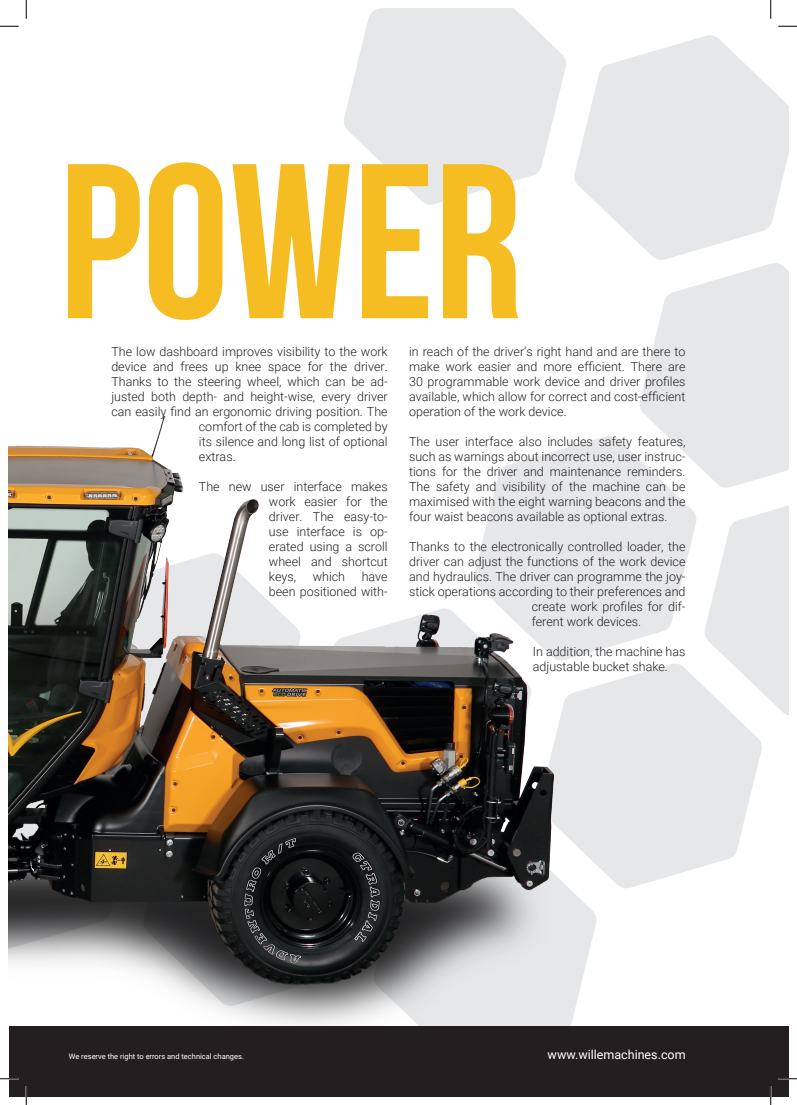
<style>
.page{position:relative;width:797px;height:1105px;background:#fff}
.page>*{position:absolute;margin:0;border:0;box-sizing:border-box;transform-origin:0 0}
.t1{font:220px "Bebas Neue";color:#f5bd21}
.t2{font:300 12.5px/15px "Roboto";color:#231f20;text-align:justify}
.t3{font:12.5px "Roboto";color:#fff}
.t4{font:7.5px "Roboto";color:#fff}
</style>
<div class="page">
<svg style="left:654px;top:263px;width:134px;height:452px"></svg>
<svg style="left:685px;top:663px;width:77px;height:209px;fill:#e6e7e9"></svg>
<svg style="left:344px;top:9px;width:222px;height:196px;fill:#e6e7e9"></svg>
<svg style="left:574px;top:35px;width:214px;height:225px;fill:#e6e7e9"></svg>
<img style="left:9px;top:344px;width:676px;height:681px">
<div style="left:9px;top:1025px;width:779px;height:71px;background:#231f20"></div>
<svg style="left:0;top:25px;width:19px;height:2px"></svg>
<svg style="left:778px;top:25px;width:19px;height:2px"></svg>
<svg style="left:0;top:1078px;width:19px;height:1px"></svg>
<svg style="left:778px;top:1078px;width:19px;height:1px"></svg>
<svg style="left:25px;top:0;width:2px;height:19px"></svg>
<svg style="left:25px;top:1086px;width:2px;height:19px"></svg>
<svg style="left:770px;top:0;width:1px;height:19px"></svg>
<svg style="left:770px;top:1086px;width:1px;height:19px"></svg>
<h1 class="t1" style="left:59px;top:121px;width:465px">POWER</h1>
<p class="t2" style="left:111px;top:344px;width:278px">The low dashboard improves visibility to the work</p>
<p class="t2" style="left:111px;top:359px;width:278px">device and frees up knee space for the driver.</p>
<p class="t2" style="left:111px;top:374px;width:278px">Thanks to the steering wheel, which can be ad-</p>
<p class="t2" style="left:111px;top:389px;width:278px">justed both depth- and height-wise, every driver</p>
<p class="t2" style="left:111px;top:404px;width:278px">can easily find an ergonomic driving position. The</p>
<p class="t2" style="left:199px;top:419px;width:190px">comfort of the cab is completed by</p>
<p class="t2" style="left:199px;top:434px;width:190px">its silence and long list of optional</p>
<p class="t2" style="left:199px;top:449px;width:38px">extras.</p>
<p class="t2" style="left:269px;top:479px;width:120px;text-indent:-70px">The new user interface makes work easier for the driver. The easy-to&shy;use interface is op&shy;erated using a scroll wheel and shortcut keys,</p>
<p class="t2" style="left:269px;top:569px;width:120px;text-align:right">have<br>been positioned with-</p>
<p class="t2" style="left:313px;top:569px;width:34px">which</p>
<p class="t2" style="left:409px;top:344px;width:278px">in reach of the driver’s right hand and are there to make work easier and more efficient. There are 30 programmable work device and driver profiles available, which allow for correct and cost-efficient operation of the work device.</p>
<p class="t2" style="left:409px;top:434px;width:278px">The user interface also includes safety features, such as warnings about incorrect use, user instruc&shy;tions for the driver and maintenance reminders.<br>The safety and visibility of the machine can be maximised with the eight warning beacons and the four waist beacons available as optional extras.</p>
<p class="t2" style="left:409px;top:539px;width:278px">Thanks to the electronically controlled loader, the</p>
<p class="t2" style="left:409px;top:554px;width:278px">driver can adjust the functions of the work device</p>
<p class="t2" style="left:409px;top:569px;width:278px">and hydraulics. The driver can programme the joy-</p>
<p class="t2" style="left:409px;top:584px;width:278px">stick operations according to their preferences and</p>
<p class="t2" style="left:531px;top:599px;width:155px">create work profiles for dif-</p>
<p class="t2" style="left:531px;top:614px;width:111px">ferent work devices.</p>
<p class="t2" style="left:533px;top:644px;width:154px">In addition, the machine has adjustable bucket shake.</p>
<p class="t4" style="left:69px;top:1051px;width:177px">We reserve the right to errors and technical changes.</p>
<p class="t3" style="left:547px;top:1045px;width:139px">www.willemachines.com</p>
</div>
